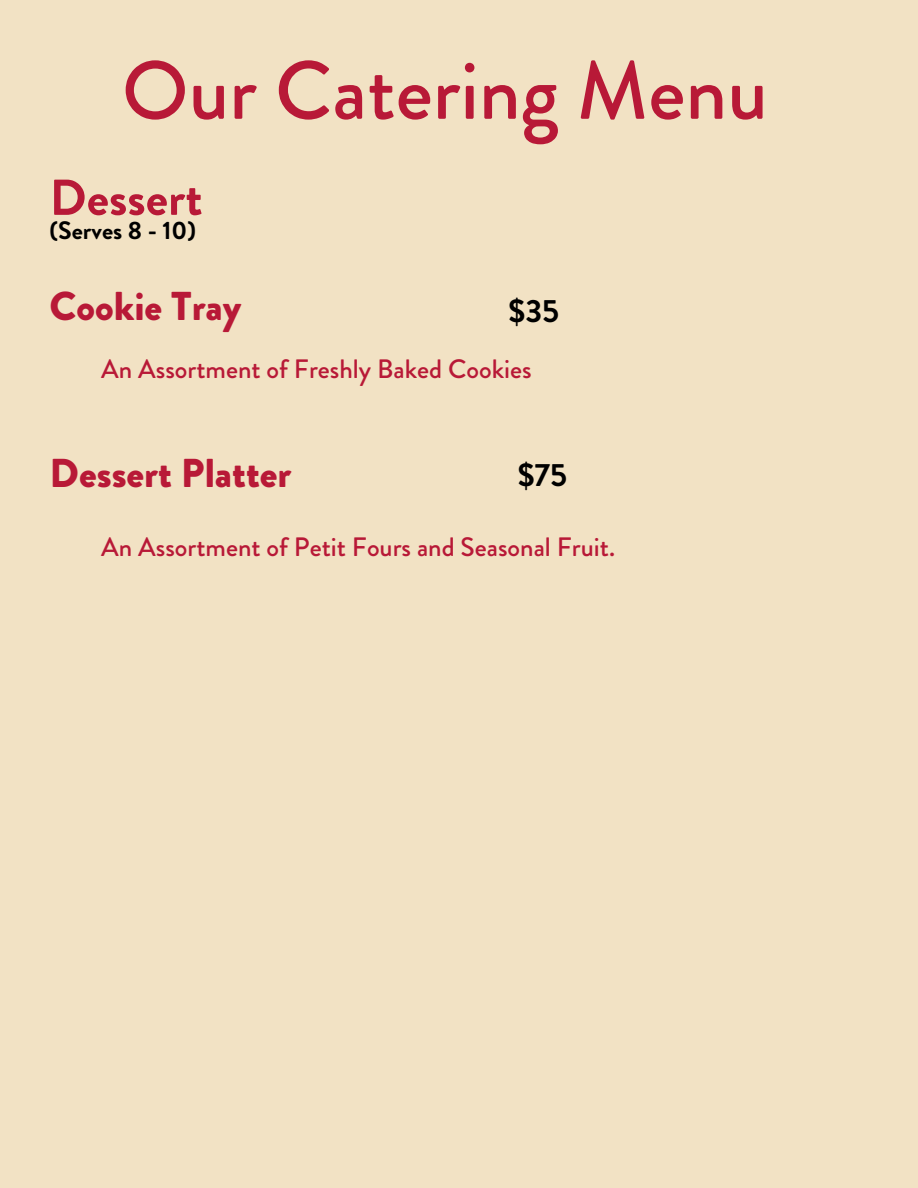
<style>
.page{position:relative;width:918px;height:1188px;background:#f2e2c4}
.page>*{position:absolute;margin:0;border:0;box-sizing:border-box;transform-origin:0 0}
.t1{font:500 82.35px "Brandon Grotesque";color:#b81937}
.t2{font:700 50.25px "Brandon Grotesque";color:#b81937}
.t3{font:900 40.2px "Brandon Grotesque";color:#b81937}
.t4{font:700 32.1px "Brandon Grotesque";color:#000}
.t5{font:500 26.55px "Brandon Grotesque";color:#b81937}
.t6{font:700 25.2px "Brandon Grotesque";color:#000}
</style>
<div class="page">
<h1 class="t1" style="left:122px;top:32px;width:648px">Our Catering Menu</h1>
<h2 class="t2" style="left:50px;top:162px;width:155px">Dessert</h2>
<p class="t6" style="left:50px;top:213px;width:148px">(Serves 8 - 10)</p>
<h3 class="t3" style="left:50px;top:278px;width:194px">Cookie Tray</h3>
<p class="t4" style="left:509px;top:289px;width:52px">$35</p>
<p class="t5" style="left:101px;top:350px;width:432px">An Assortment of Freshly Baked Cookies</p>
<h3 class="t3" style="left:50px;top:445px;width:243px">Dessert Platter</h3>
<p class="t4" style="left:518px;top:452px;width:51px">$75</p>
<p class="t5" style="left:101px;top:528px;width:515px">An Assortment of Petit Fours and Seasonal Fruit.</p>
</div>
